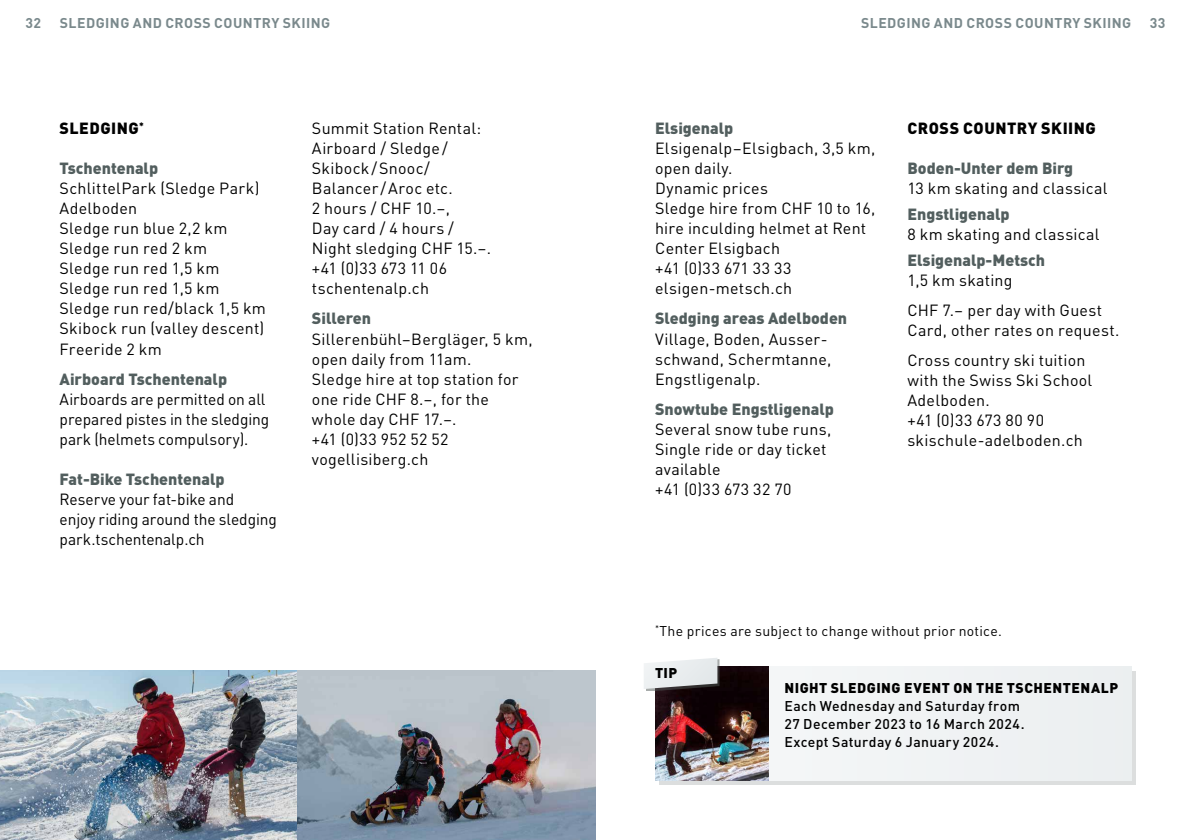
<style>
.page{position:relative;width:1191px;height:840px;background:#fff}
.page>*{position:absolute;margin:0;border:0;box-sizing:border-box;transform-origin:0 0}
.t1{font:16px/20px "DIN Pro";letter-spacing:.015em;color:#000}
.t2{font:900 16px "DIN Pro";color:#525e5e}
.t3{font:16px/20px "DIN Pro";letter-spacing:-.005em;color:#000}
.t4{font:900 16px "DIN Pro";letter-spacing:.03em;color:#000}
.t5{font:500 14px/18px "DIN Pro";letter-spacing:.03em;color:#000}
.t6{font:700 14px "DIN Pro";letter-spacing:.03em;color:#7a898c}
.t7{font:14px "DIN Pro";letter-spacing:.02em;color:#000}
.t8{font:900 14px "DIN Pro";letter-spacing:.035em;color:#000}
</style>
<div class="page">
<div style="left:659px;top:670px;width:476px;height:114px;background:#515958;opacity:.2"></div>
<div style="left:655px;top:666px;width:476px;height:114px;background:#f0f2f4"></div>
<img style="left:655px;top:666px;width:113px;height:114px">
<div style="left:645px;top:659px;width:74px;height:31px;background:#515958;opacity:.5"></div>
<svg style="left:644px;top:658px;width:73px;height:30px"></svg>
<img style="left:0;top:670px;width:595px;height:169px">
<p class="t6" style="left:26px;top:12px;width:17px">32</p>
<p class="t6" style="left:1149px;top:12px;width:17px">33</p>
<p class="t6" style="left:60px;top:12px;width:272px">SLEDGING AND CROSS COUNTRY SKIING</p>
<p class="t6" style="left:861px;top:12px;width:272px">SLEDGING AND CROSS COUNTRY SKIING</p>
<p class="t4" style="left:60px;top:116px;width:86px">SLEDGING<sup>*</sup></p>
<p class="t2" style="left:60px;top:156px;width:100px">Tschentenalp</p>
<p class="t1" style="left:60px;top:177px;width:208px">SchlittelPark (Sledge Park)<br>Adelboden<br>Sledge run blue 2,2 km<br>Sledge run red 2 km<br>Sledge run red 1,5 km<br>Sledge run red 1,5 km<br>Sledge run red/black 1,5 km<br>Skibock run (valley descent)<br>Freeride 2 km</p>
<p class="t2" style="left:60px;top:366px;width:169px">Airboard Tschentenalp</p>
<p class="t1" style="left:60px;top:387px;width:211px">Airboards are permitted on all prepared pistes in the sledging park (helmets compulsory).</p>
<p class="t2" style="left:60px;top:466px;width:166px">Fat-Bike Tschentenalp</p>
<p class="t3" style="left:60px;top:487px;width:219px">Reserve your fat-bike and<br>enjoy riding around the sledging park.tschentenalp.ch</p>
<p class="t1" style="left:312px;top:117px;width:181px">Summit Station Rental:<br>Airboard / Sledge/<br>Skibock/Snooc/<br>Balancer/Aroc etc.<br>2 hours / CHF 10.–,<br>Day card / 4 hours /<br>Night sledging CHF 15.–. +41 (0)33 673 11 06 tschentenalp.ch</p>
<p class="t2" style="left:312px;top:306px;width:61px">Silleren</p>
<p class="t1" style="left:312px;top:327px;width:222px">Sillerenbühl–Bergläger, 5 km, open daily from 11am.<br>Sledge hire at top station for one ride CHF 8.–, for the whole day CHF 17.–.<br>+41 (0)33 952 52 52 vogellisiberg.ch</p>
<p class="t2" style="left:655px;top:116px;width:80px">Elsigenalp</p>
<p class="t1" style="left:655px;top:137px;width:222px">Elsigenalp–Elsigbach, 3,5 km, open daily.<br>Dynamic prices<br>Sledge hire from CHF 10 to 16, hire inculding helmet at Rent<br>Center Elsigbach<br>+41 (0)33 671 33 33 elsigen-metsch.ch</p>
<p class="t2" style="left:655px;top:306px;width:194px">Sledging areas Adelboden</p>
<p class="t1" style="left:655px;top:327px;width:178px">Village, Boden, Ausser&shy;schwand, Schermtanne,<br>Engstligenalp.</p>
<p class="t2" style="left:655px;top:396px;width:180px">Snowtube Engstligenalp</p>
<p class="t1" style="left:655px;top:417px;width:178px">Several snow tube runs,<br>Single ride or day ticket available<br>+41 (0)33 673 32 70</p>
<p class="t4" style="left:907px;top:116px;width:190px">CROSS COUNTRY SKIING</p>
<p class="t2" style="left:907px;top:156px;width:167px">Boden-Unter dem Birg</p>
<p class="t1" style="left:907px;top:177px;width:202px">13 km skating and classical</p>
<p class="t2" style="left:907px;top:201px;width:104px">Engstligenalp</p>
<p class="t1" style="left:907px;top:223px;width:194px">8 km skating and classical</p>
<p class="t2" style="left:907px;top:247px;width:139px">Elsigenalp-Metsch</p>
<p class="t1" style="left:907px;top:264px;width:196px;line-height:30px">1,5 km skating<br>CHF 7.– per day with Guest</p>
<p class="t1" style="left:907px;top:314px;width:213px;line-height:30px">Card, other rates on request.<br>Cross country ski tuition</p>
<p class="t1" style="left:907px;top:369px;width:186px">with the Swiss Ski School<br>Adelboden.<br>+41 (0)33 673 80 90 skischule-adelboden.ch</p>
<p class="t7" style="left:655px;top:620px;width:348px"><sup>*</sup>The prices are subject to change without prior notice.</p>
<p class="t8" style="left:655px;top:661px;width:24px">TIP</p>
<p class="t8" style="left:784px;top:676px;width:335px">NIGHT SLEDGING EVENT ON THE TSCHENTENALP</p>
<p class="t5" style="left:784px;top:695px;width:242px">Each Wednesday and Saturday from<br>27 December 2023 to 16 March 2024.<br>Except Saturday 6 January 2024.</p>
</div>
